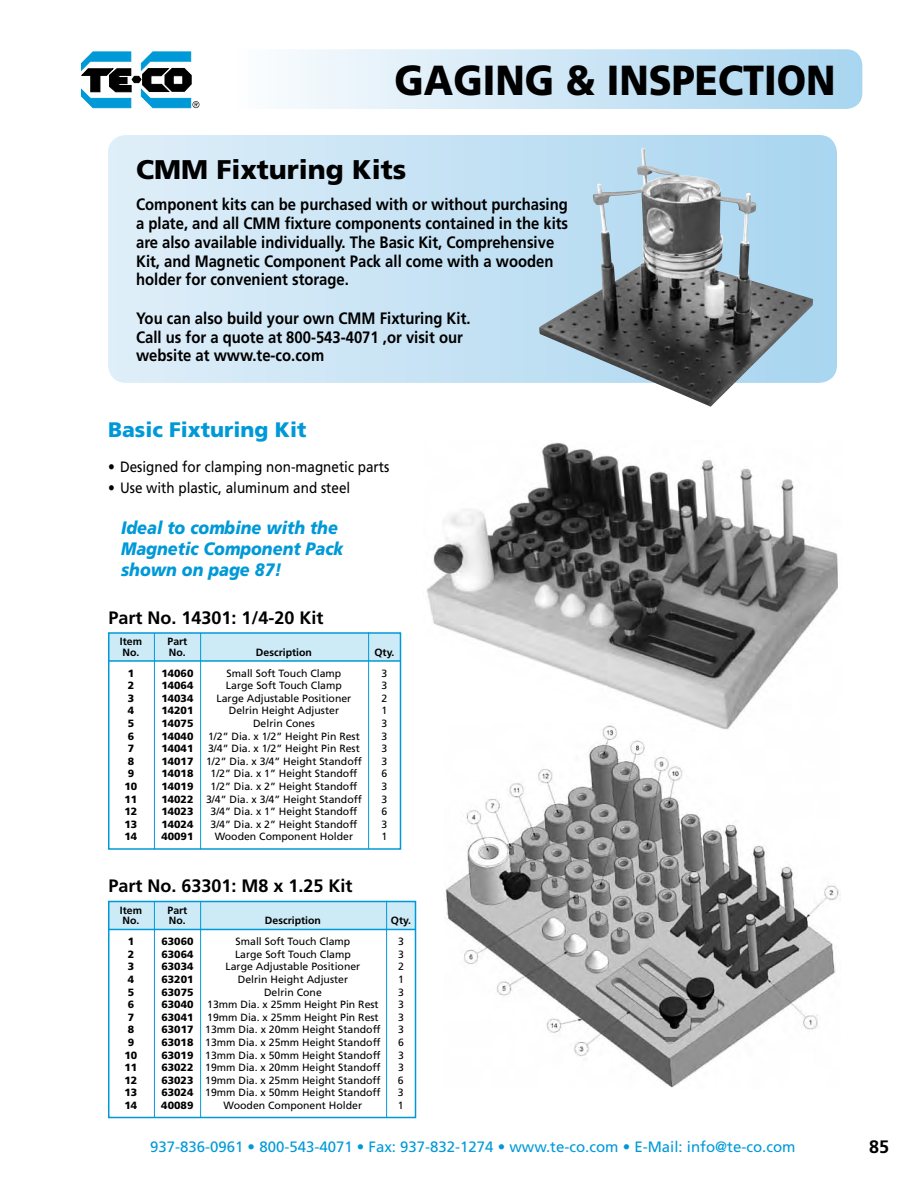
<style>
.page{position:relative;width:918px;height:1188px;background:#fff}
.page>*{position:absolute;margin:0;border:0;box-sizing:border-box;transform-origin:0 0}
.t1{font:900 42px "Frutiger";color:#000;scale:.9 1}
.t2{font:900 27px "Frutiger";color:#000}
.t3{font:900 21px "Frutiger";color:#0099d8}
.t4{font:italic 900 18px/21px "Frutiger";color:#0099d8;scale:.9 1}
.t5{font:700 18px "Frutiger";color:#000}
.t6{font:700 16.5px/18.8px "Frutiger";color:#000;scale:.9 1}
.t7{font:15px "Frutiger";color:#0099d8}
.t8{font:15px "Frutiger";color:#000;scale:.9 1}
.t9{font:10.5px "Frutiger";color:#000}
.t10{font:900 10.5px "Frutiger";color:#000}
.t11{font:700 10.5px "Frutiger";color:#000}
.s1{font-weight:900}
</style>
<div class="page">
<div style="left:224px;top:49px;width:638px;height:60px;background:linear-gradient(to right,#fdfdfe,#a8d4ef);border-radius:16px"></div>
<svg style="left:81px;top:52px;width:118px;height:56px"></svg>
<img style="left:445px;top:731px;width:395px;height:357px">
<img style="left:426px;top:443px;width:412px;height:288px">
<svg style="left:108px;top:135px;width:729px;height:248px;background:#cce5f5"></svg>
<img style="left:539px;top:148px;width:274px;height:259px">
<div style="left:109px;top:902px;width:307px;height:27px;background:#ccebf7"></div>
<div style="left:108px;top:901px;width:308px;height:217px;border:2px solid #0099d8"></div>
<hr style="left:108px;top:929px;width:307px;height:1px;background:#0099d8">
<hr style="left:154px;top:902px;width:1px;height:216px;background:#0099d8">
<hr style="left:386px;top:901px;width:1px;height:216px;background:#0099d8">
<hr style="left:200px;top:902px;width:1px;height:216px;background:#0099d8">
<div style="left:109px;top:633px;width:291px;height:28px;background:#ccebf7"></div>
<div style="left:108px;top:632px;width:293px;height:218px;border:2px solid #0099d8"></div>
<hr style="left:108px;top:660px;width:292px;height:2px;background:#0099d8">
<hr style="left:154px;top:633px;width:1px;height:216px;background:#0099d8">
<hr style="left:368px;top:632px;width:1px;height:217px;background:#0099d8">
<hr style="left:200px;top:633px;width:1px;height:216px;background:#0099d8">
<h1 class="t1" style="left:395px;top:55px;width:492px">GAGING &amp; INSPECTION</h1>
<h2 class="t2" style="left:136px;top:153px;width:272px">CMM Fixturing Kits</h2>
<p class="t6" style="left:136px;top:195px;width:482px">Component kits can be purchased with or without purchasing a plate, and all CMM fixture components contained in the kits are also available individually. The Basic Kit, Comprehensive Kit, and Magnetic Component Pack all come with a wooden holder for convenient storage.</p>
<h3 class="t6" style="left:136px;top:309px;width:373px">You can also build your own CMM Fixturing Kit.<br>Call us for a quote at 800-543-4071 ,or visit our website at www.te-co.com</h3>
<h3 class="t3" style="left:108px;top:417px;width:200px">Basic Fixturing Kit</h3>
<h3 class="t8" style="left:108px;top:458px;width:314px">• Designed for clamping non-magnetic parts</h3>
<h3 class="t8" style="left:108px;top:479px;width:271px">• Use with plastic, aluminum and steel</h3>
<h3 class="t4" style="left:121px;top:517px;width:249px">Ideal to combine with the<br>Magnetic Component Pack shown on page 87!</h3>
<h3 class="t5" style="left:108px;top:607px;width:217px">Part No. 14301: 1/4-20 Kit</h3>
<p class="t11" style="left:120px;top:635px;width:24px">Item</p>
<p class="t11" style="left:168px;top:635px;width:21px">Part</p>
<p class="t11" style="left:122px;top:646px;width:18px">No.</p>
<p class="t11" style="left:169px;top:646px;width:18px">No.</p>
<p class="t11" style="left:256px;top:646px;width:57px">Description</p>
<p class="t11" style="left:374px;top:646px;width:22px">Qty.</p>
<p class="t10" style="left:128px;top:667px;width:8px">1</p>
<p class="t10" style="left:161px;top:667px;width:34px">14060</p>
<p class="t9" style="left:227px;top:667px;width:116px">Small Soft Touch Clamp</p>
<p class="t9" style="left:382px;top:667px;width:7px">3</p>
<p class="t10" style="left:128px;top:679px;width:8px">2</p>
<p class="t10" style="left:161px;top:679px;width:34px">14064</p>
<p class="t9" style="left:226px;top:679px;width:117px">Large Soft Touch Clamp</p>
<p class="t9" style="left:382px;top:679px;width:7px">3</p>
<p class="t10" style="left:128px;top:692px;width:8px">3</p>
<p class="t10" style="left:161px;top:692px;width:34px">14034</p>
<p class="t9" style="left:217px;top:692px;width:136px">Large Adjustable Positioner</p>
<p class="t9" style="left:382px;top:692px;width:7px">2</p>
<p class="t10" style="left:128px;top:704px;width:8px">4</p>
<p class="t10" style="left:161px;top:704px;width:34px">14201</p>
<p class="t9" style="left:229px;top:705px;width:112px">Delrin Height Adjuster</p>
<p class="t9" style="left:382px;top:705px;width:7px">1</p>
<p class="t10" style="left:128px;top:717px;width:8px">5</p>
<p class="t10" style="left:161px;top:717px;width:34px">14075</p>
<p class="t9" style="left:253px;top:717px;width:63px">Delrin Cones</p>
<p class="t9" style="left:382px;top:717px;width:7px">3</p>
<p class="t10" style="left:128px;top:730px;width:8px">6</p>
<p class="t10" style="left:161px;top:730px;width:34px">14040</p>
<p class="t9" style="left:208px;top:730px;width:153px">1/2” Dia. x 1/2” Height Pin Rest</p>
<p class="t9" style="left:382px;top:730px;width:7px">3</p>
<p class="t10" style="left:128px;top:742px;width:8px">7</p>
<p class="t10" style="left:161px;top:742px;width:34px">14041</p>
<p class="t9" style="left:208px;top:742px;width:153px">3/4” Dia. x 1/2” Height Pin Rest</p>
<p class="t9" style="left:382px;top:742px;width:7px">3</p>
<p class="t10" style="left:128px;top:755px;width:8px">8</p>
<p class="t9" style="left:161px;top:755px;width:202px"><span class="s1">14017</span> 1/2” Dia. x 3/4” Height Standoff</p>
<p class="t9" style="left:382px;top:755px;width:7px">3</p>
<p class="t10" style="left:128px;top:767px;width:8px">9</p>
<p class="t10" style="left:161px;top:767px;width:34px">14018</p>
<p class="t9" style="left:211px;top:768px;width:148px">1/2” Dia. x 1” Height Standoff</p>
<p class="t9" style="left:382px;top:768px;width:7px">6</p>
<p class="t10" style="left:125px;top:780px;width:14px">10</p>
<p class="t10" style="left:161px;top:780px;width:34px">14019</p>
<p class="t9" style="left:211px;top:780px;width:148px">1/2” Dia. x 2” Height Standoff</p>
<p class="t9" style="left:382px;top:780px;width:7px">3</p>
<p class="t10" style="left:125px;top:793px;width:14px">11</p>
<p class="t9" style="left:161px;top:793px;width:202px"><span class="s1">14022</span> 3/4” Dia. x 3/4” Height Standoff</p>
<p class="t9" style="left:382px;top:793px;width:7px">3</p>
<p class="t10" style="left:125px;top:805px;width:14px">12</p>
<p class="t10" style="left:161px;top:805px;width:34px">14023</p>
<p class="t9" style="left:211px;top:805px;width:148px">3/4” Dia. x 1” Height Standoff</p>
<p class="t9" style="left:382px;top:805px;width:7px">6</p>
<p class="t10" style="left:125px;top:818px;width:14px">13</p>
<p class="t10" style="left:161px;top:818px;width:34px">14024</p>
<p class="t9" style="left:211px;top:818px;width:148px">3/4” Dia. x 2” Height Standoff</p>
<p class="t9" style="left:382px;top:818px;width:7px">3</p>
<p class="t10" style="left:125px;top:830px;width:14px">14</p>
<p class="t10" style="left:161px;top:830px;width:34px">40091</p>
<p class="t9" style="left:215px;top:831px;width:140px">Wooden Component Holder</p>
<p class="t9" style="left:382px;top:831px;width:7px">1</p>
<h3 class="t5" style="left:108px;top:875px;width:246px">Part No. 63301: M8 x 1.25 Kit</h3>
<p class="t11" style="left:120px;top:904px;width:24px">Item</p>
<p class="t11" style="left:168px;top:904px;width:21px">Part</p>
<p class="t11" style="left:122px;top:914px;width:18px">No.</p>
<p class="t11" style="left:169px;top:914px;width:18px">No.</p>
<p class="t11" style="left:265px;top:914px;width:57px">Description</p>
<p class="t11" style="left:391px;top:914px;width:22px">Qty.</p>
<p class="t10" style="left:128px;top:935px;width:8px">1</p>
<p class="t10" style="left:161px;top:935px;width:34px">63060</p>
<p class="t9" style="left:236px;top:935px;width:116px">Small Soft Touch Clamp</p>
<p class="t9" style="left:398px;top:935px;width:7px">3</p>
<p class="t10" style="left:128px;top:948px;width:8px">2</p>
<p class="t10" style="left:161px;top:948px;width:34px">63064</p>
<p class="t9" style="left:235px;top:948px;width:117px">Large Soft Touch Clamp</p>
<p class="t9" style="left:398px;top:948px;width:7px">3</p>
<p class="t10" style="left:128px;top:960px;width:8px">3</p>
<p class="t10" style="left:161px;top:960px;width:34px">63034</p>
<p class="t9" style="left:226px;top:961px;width:136px">Large Adjustable Positioner</p>
<p class="t9" style="left:398px;top:961px;width:7px">2</p>
<p class="t10" style="left:128px;top:973px;width:8px">4</p>
<p class="t10" style="left:161px;top:973px;width:34px">63201</p>
<p class="t9" style="left:238px;top:973px;width:112px">Delrin Height Adjuster</p>
<p class="t9" style="left:398px;top:973px;width:7px">1</p>
<p class="t10" style="left:128px;top:986px;width:8px">5</p>
<p class="t10" style="left:161px;top:986px;width:34px">63075</p>
<p class="t9" style="left:264px;top:986px;width:59px">Delrin Cone</p>
<p class="t9" style="left:398px;top:986px;width:7px">3</p>
<p class="t10" style="left:128px;top:998px;width:8px">6</p>
<p class="t10" style="left:161px;top:998px;width:34px">63040</p>
<p class="t9" style="left:207px;top:998px;width:173px">13mm Dia. x 25mm Height Pin Rest</p>
<p class="t9" style="left:398px;top:998px;width:7px">3</p>
<p class="t10" style="left:128px;top:1011px;width:8px">7</p>
<p class="t10" style="left:161px;top:1011px;width:34px">63041</p>
<p class="t9" style="left:207px;top:1011px;width:173px">19mm Dia. x 25mm Height Pin Rest</p>
<p class="t9" style="left:398px;top:1011px;width:7px">3</p>
<p class="t10" style="left:128px;top:1023px;width:8px">8</p>
<p class="t9" style="left:161px;top:1024px;width:221px"><span class="s1">63017</span> 13mm Dia. x 20mm Height Standoff</p>
<p class="t9" style="left:398px;top:1024px;width:7px">3</p>
<p class="t10" style="left:128px;top:1036px;width:8px">9</p>
<p class="t9" style="left:161px;top:1036px;width:221px"><span class="s1">63018</span> 13mm Dia. x 25mm Height Standoff</p>
<p class="t9" style="left:398px;top:1036px;width:7px">6</p>
<p class="t10" style="left:125px;top:1049px;width:14px">10</p>
<p class="t9" style="left:161px;top:1049px;width:221px"><span class="s1">63019</span> 13mm Dia. x 50mm Height Standoff</p>
<p class="t9" style="left:398px;top:1049px;width:7px">3</p>
<p class="t10" style="left:124px;top:1061px;width:14px">11</p>
<p class="t9" style="left:161px;top:1061px;width:221px"><span class="s1">63022</span> 19mm Dia. x 20mm Height Standoff</p>
<p class="t9" style="left:398px;top:1061px;width:7px">3</p>
<p class="t10" style="left:124px;top:1074px;width:14px">12</p>
<p class="t9" style="left:161px;top:1074px;width:221px"><span class="s1">63023</span> 19mm Dia. x 25mm Height Standoff</p>
<p class="t9" style="left:398px;top:1074px;width:7px">6</p>
<p class="t10" style="left:124px;top:1086px;width:14px">13</p>
<p class="t9" style="left:161px;top:1087px;width:221px"><span class="s1">63024</span> 19mm Dia. x 50mm Height Standoff</p>
<p class="t9" style="left:398px;top:1087px;width:7px">3</p>
<p class="t10" style="left:124px;top:1099px;width:14px">14</p>
<p class="t10" style="left:161px;top:1099px;width:34px">40089</p>
<p class="t9" style="left:224px;top:1099px;width:140px">Wooden Component Holder</p>
<p class="t9" style="left:398px;top:1099px;width:7px">1</p>
<h3 class="t7" style="left:150px;top:1138px;width:647px">937-836-0961 • 800-543-4071 • Fax: 937-832-1274 • www.te-co.com • E-Mail: info@te-co.com</h3>
<h3 class="t5" style="left:869px;top:1137px;width:22px">85</h3>
</div>
